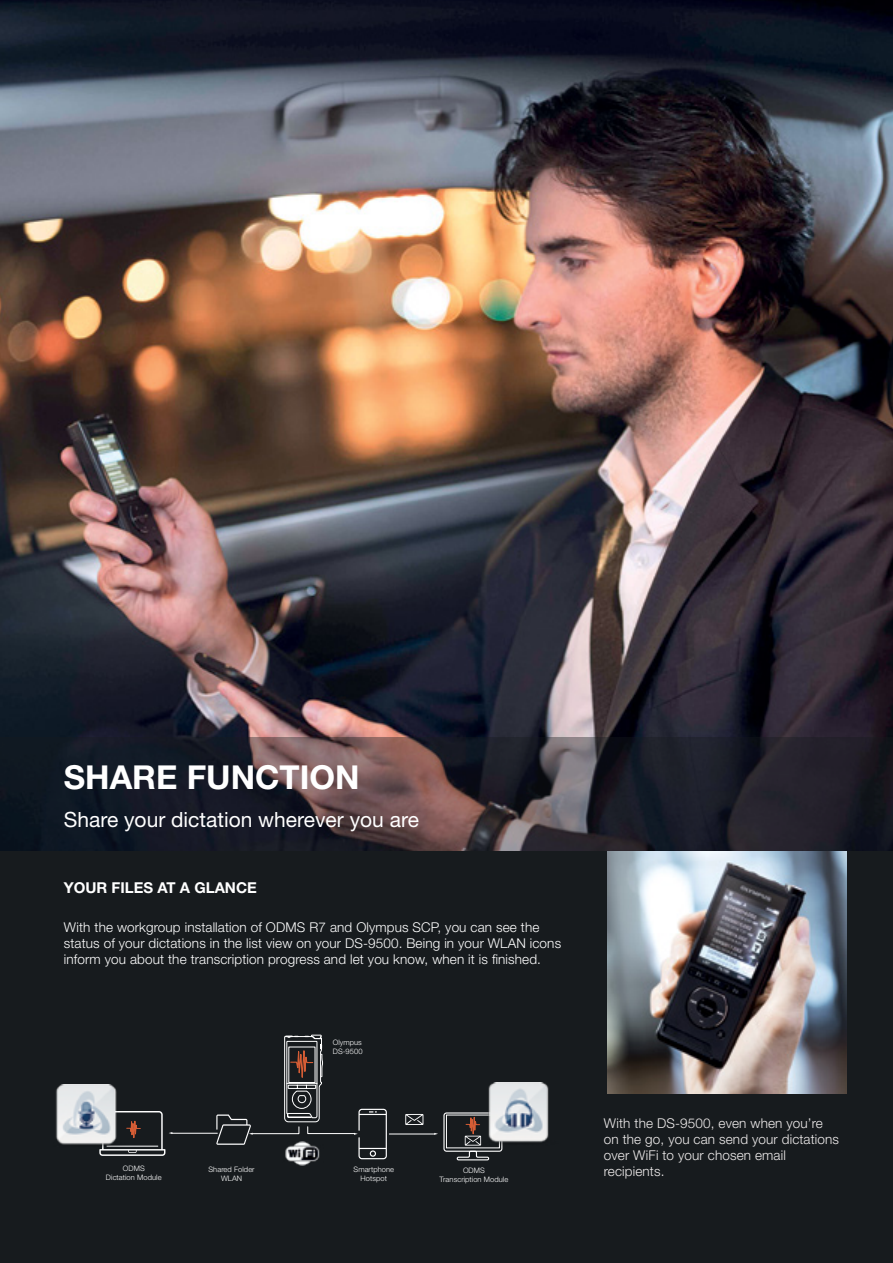
<style>
.page{position:relative;width:893px;height:1263px;background:#fff}
.page>*{position:absolute;margin:0;border:0;box-sizing:border-box;transform-origin:0 0}
.t1{font:700 33px "Helvetica Neue LT Std";color:#fff}
.t2{font:21px "Helvetica Neue LT Std";color:#fff}
.t3{font:700 15px "Helvetica Neue LT Std";color:#fff}
.t4{font:300 13.5px/16.2px "Helvetica Neue LT Std";letter-spacing:.01em;color:#fff}
.t5{font:300 13.5px/16.2px "Helvetica Neue LT Std";letter-spacing:.01em;color:#efecec}
.t6{font:300 7.5px/9px "Helvetica Neue LT Std";letter-spacing:.01em;color:#fff;text-align:center}
</style>
<div class="page">
<img style="left:0;top:0;width:893px;height:737px">
<svg style="left:0;top:737px;width:893px;height:114px;background:#2e2a32"></svg>
<div style="left:0;top:851px;width:893px;height:412px;background:#171b1e"></div>
<img style="left:607px;top:851px;width:239px;height:242px">
<hr style="left:389px;top:1133px;width:46px;height:1px;background:#fff">
<hr style="left:172px;top:1133px;width:45px;height:1px;background:#fff">
<svg style="left:405px;top:1114px;width:18px;height:11px"></svg>
<img style="left:55px;top:1084px;width:62px;height:61px">
<img style="left:488px;top:1082px;width:61px;height:61px">
<svg style="left:216px;top:1034px;width:171px;height:125px"></svg>
<svg style="left:434px;top:1109px;width:69px;height:52px"></svg>
<svg style="left:99px;top:1111px;width:73px;height:45px"></svg>
<img style="left:283px;top:1141px;width:41px;height:25px">
<h1 class="t1" style="left:64px;top:756px;width:297px">SHARE FUNCTION</h1>
<h2 class="t2" style="left:64px;top:807px;width:357px">Share your dictation wherever you are</h2>
<p class="t3" style="left:64px;top:878px;width:195px">YOUR FILES AT A GLANCE</p>
<p class="t4" style="left:64px;top:919px;width:499px">With the workgroup installation of ODMS R7 and Olympus SCP, you can see the status of your dictations in the list view on your DS-9500. Being in your WLAN icons inform you about the transcription progress and let you know, when it is finished.</p>
<p class="t6" style="left:106px;top:1163px;width:57px">ODMS<br>Dictation Module</p>
<p class="t6" style="left:333px;top:1038px;width:31px;text-align:left">Olympus<br>DS-9500</p>
<p class="t6" style="left:208px;top:1164px;width:48px">Shared Folder<br>WLAN</p>
<p class="t6" style="left:440px;top:1166px;width:70px">ODMS<br>Transcription Module</p>
<p class="t6" style="left:354px;top:1164px;width:42px">Smartphone<br>Hotspot</p>
<p class="t5" style="left:604px;top:1114px;width:237px">With the DS-9500, even when you’re on the go, you can send your dictations over WiFi to your chosen email recipients.</p>
</div>
